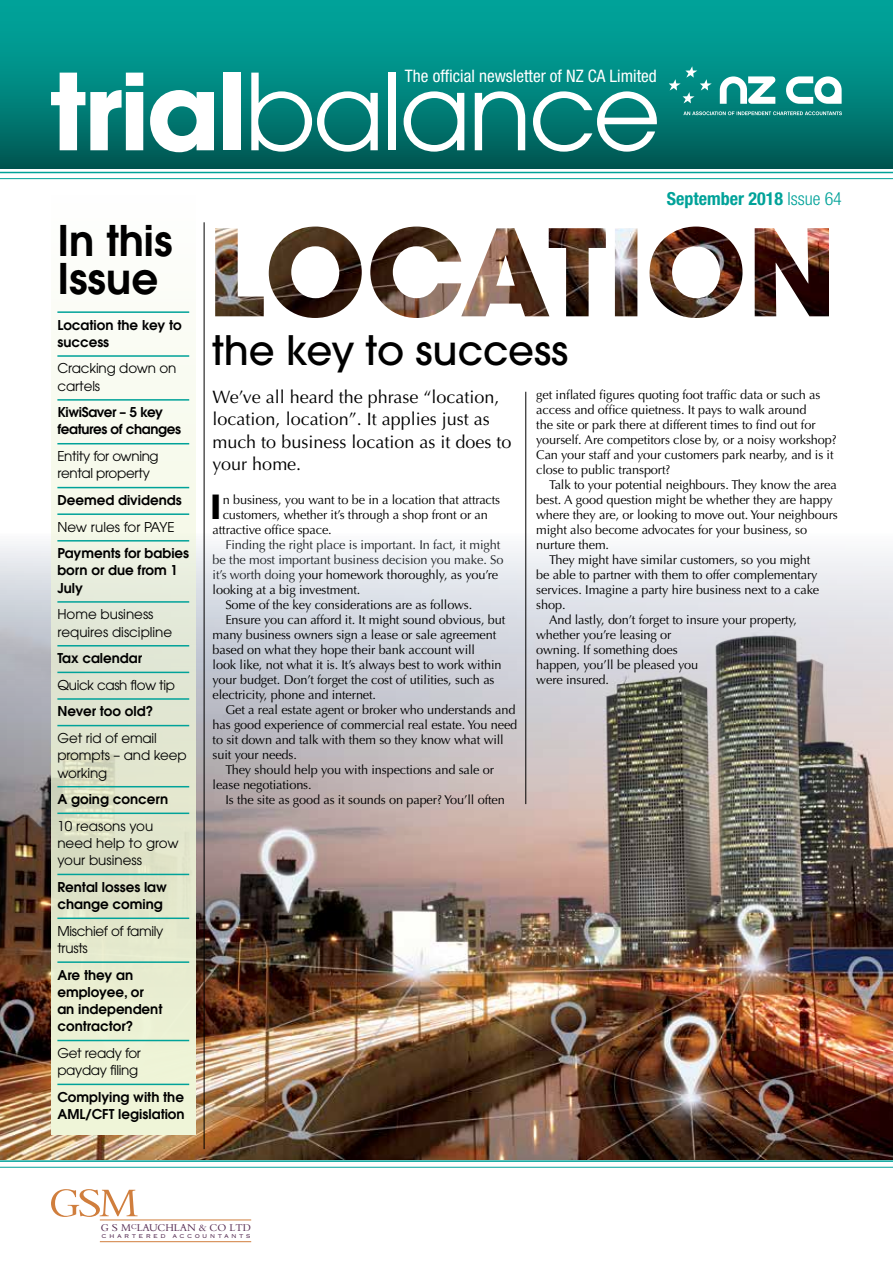
<style>
.page{position:relative;width:893px;height:1263px;background:#fff}
.page>*{position:absolute;margin:0;border:0;box-sizing:border-box;transform-origin:0 0}
.t1{font:600 42px/37.5px "Avant Garde";color:#000}
.t2{font:500 40.35px "Avant Garde";color:#000}
.t3{font:700 33px "Avant Garde";color:#000}
.t4{font:18px/22.5px "Optima";color:#000}
.t5{font:700 condensed 18px "Helvetica Neue";color:#00a299}
.t6{font:condensed 17.25px "Helvetica Neue";color:#fff}
.t7{font:13.5px/17.2px "Avant Garde";letter-spacing:-.01em;color:#000}
.t8{font:600 13.5px/17.2px "Avant Garde";color:#000}
.t9{font:600 13.5px/17.2px "Avant Garde";letter-spacing:-.025em;color:#000}
.t10{font:12.75px/15px "Optima";letter-spacing:-.01em;color:#000}
.t11{font:12.75px "Optima";letter-spacing:-.01em;color:#212529}
.t12{font:10.8px "Bembo";color:#53284f}
.t13{font:7.2px "Copperplate Thirty Two BC";letter-spacing:.32em;color:#53284f}
.s1{font-weight:300}
.s2{color:#212529}
</style>
<div class="page">
<hr style="left:100px;top:1220px;width:151px;height:1px;background:#d07e3d">
<hr style="left:100px;top:1241px;width:151px;height:1px;background:#d07e3d">
<svg style="left:51px;top:1189px;width:87px;height:28px"></svg>
<img style="left:0;top:635px;width:893px;height:524px">
<hr style="left:204px;top:222px;width:1px;height:927px;background:#000">
<svg style="left:51px;top:311px;width:145px;height:823px;background:#e8edd9"></svg>
<hr style="left:57px;top:311px;width:132px;height:2px;background:#00a299">
<hr style="left:57px;top:355px;width:132px;height:2px;background:#00a299">
<hr style="left:57px;top:399px;width:132px;height:2px;background:#00a299">
<hr style="left:57px;top:443px;width:132px;height:1px;background:#00a299">
<hr style="left:57px;top:487px;width:132px;height:1px;background:#00a299">
<hr style="left:57px;top:513px;width:132px;height:2px;background:#00a299">
<hr style="left:57px;top:540px;width:132px;height:1px;background:#00a299">
<hr style="left:57px;top:601px;width:132px;height:2px;background:#00a299">
<hr style="left:57px;top:645px;width:132px;height:1px;background:#00a299">
<hr style="left:57px;top:672px;width:132px;height:1px;background:#00a299">
<hr style="left:57px;top:698px;width:132px;height:2px;background:#00a299">
<hr style="left:57px;top:725px;width:132px;height:1px;background:#00a299">
<hr style="left:57px;top:786px;width:132px;height:1px;background:#00a299">
<hr style="left:57px;top:812px;width:132px;height:2px;background:#00a299">
<hr style="left:57px;top:874px;width:132px;height:1px;background:#00a299">
<hr style="left:57px;top:917px;width:132px;height:2px;background:#00a299">
<hr style="left:57px;top:961px;width:132px;height:2px;background:#00a299">
<hr style="left:57px;top:1040px;width:132px;height:1px;background:#00a299">
<hr style="left:57px;top:1083px;width:132px;height:2px;background:#00a299">
<div style="left:0;top:0;width:893px;height:169px;background:linear-gradient(to bottom,#00ada4,#015d58)"></div>
<svg style="left:51px;top:73px;width:92px;height:77px"></svg>
<svg style="left:150px;top:90px;width:64px;height:62px"></svg>
<div style="left:224px;top:73px;width:17px;height:77px;background:#fff"></div>
<svg style="left:251px;top:73px;width:127px;height:79px"></svg>
<div style="left:388px;top:73px;width:7px;height:77px;background:#fff"></div>
<svg style="left:404px;top:91px;width:60px;height:61px"></svg>
<svg style="left:475px;top:91px;width:50px;height:59px"></svg>
<svg style="left:533px;top:91px;width:124px;height:61px"></svg>
<hr style="left:0;top:172px;width:893px;height:1px;background:#00a299">
<hr style="left:0;top:178px;width:893px;height:1px;background:#00a299">
<svg style="left:683px;top:111px;width:159px;height:4px"></svg>
<svg style="left:720px;top:76px;width:122px;height:28px"></svg>
<svg style="left:669px;top:66px;width:43px;height:37px;background:#1d9791"></svg>
<hr style="left:0;top:1160px;width:893px;height:2px;background:#00a299">
<hr style="left:0;top:1167px;width:893px;height:1px;background:#00a299">
<img style="left:215px;top:227px;width:614px;height:91px">
<hr style="left:525px;top:392px;width:1px;height:412px;background:#000">
<h3 class="t6" style="left:405px;top:65px;width:253px">The official newsletter of NZ CA Limited</h3>
<h1 class="t1" style="left:57px;top:221px;width:117px">In this<br>Issue</h1>
<p class="t8" style="left:57px;top:316px;width:126px">Location the key to success</p>
<p class="t7" style="left:57px;top:360px;width:121px">Cracking down on cartels</p>
<p class="t9" style="left:57px;top:403px;width:125px">KiwiSaver – 5 key features of changes</p>
<p class="t7" style="left:57px;top:447px;width:103px">Entity for owning rental property</p>
<p class="t8" style="left:57px;top:491px;width:126px">Deemed dividends</p>
<p class="t7" style="left:57px;top:518px;width:119px">New rules for PAYE</p>
<p class="t8" style="left:57px;top:544px;width:133px">Payments for babies born or due from 1<br>July</p>
<p class="t7" style="left:57px;top:606px;width:116px">Home business requires discipline</p>
<p class="t8" style="left:57px;top:649px;width:86px">Tax calendar</p>
<p class="t7" style="left:57px;top:676px;width:119px">Quick cash flow tip</p>
<p class="t8" style="left:57px;top:702px;width:97px">Never too old?</p>
<p class="t7" style="left:57px;top:729px;width:131px">Get rid of email prompts – and keep working</p>
<p class="t8" style="left:57px;top:790px;width:112px">A going concern</p>
<p class="t7" style="left:57px;top:817px;width:123px">10 reasons you need help to grow your business</p>
<p class="t8" style="left:57px;top:878px;width:111px">Rental losses law change coming</p>
<p class="t7" style="left:57px;top:922px;width:108px">Mischief of family trusts</p>
<p class="t8" style="left:57px;top:966px;width:107px">Are they an employee, or an independent contractor?</p>
<p class="t7" style="left:57px;top:1044px;width:85px">Get ready for payday filing</p>
<p class="t8" style="left:57px;top:1088px;width:129px">Complying with the<br>AML/CFT legislation</p>
<h3 class="t5" style="left:667px;top:188px;width:177px">September 2018 <span class="s1">Issue 64</span></h3>
<h2 class="t2" style="left:213px;top:325px;width:357px">the key to success</h2>
<h3 class="t4" style="left:213px;top:385px;width:300px">We’ve all heard the phrase “location, location, location”. It applies just as much to business location as it does to your home.</h3>
<h3 class="t3" style="left:210px;top:485px;width:12px">I</h3>
<p class="t10" style="left:223px;top:492px;width:279px">n business, you want to be in a location that attracts</p>
<p class="t10" style="left:536px;top:387px;width:302px">get inflated figures quoting foot traffic data or such as access and office quietness. It pays to walk around<br>the site or park there at different times to find out for yourself. Are competitors close by, or a noisy workshop?<br>Can your staff and your customers park nearby, and is it close to public transport?</p>
<p class="t10" style="left:549px;top:477px;width:289px">Talk to your potential neighbours. They know the area</p>
<p class="t10" style="left:536px;top:492px;width:298px">best. A good question might be whether they are happy</p>
<p class="t10" style="left:536px;top:507px;width:303px">where they are, or looking to move out. Your neighbours</p>
<p class="t10" style="left:536px;top:522px;width:272px">might also become advocates for your business, so</p>
<p class="t10" style="left:536px;top:537px;width:74px">nurture them.</p>
<p class="t10" style="left:549px;top:552px;width:263px">They might have similar customers, so you might</p>
<p class="t10" style="left:536px;top:567px;width:283px">be able to partner with them to offer complementary</p>
<p class="t10" style="left:536px;top:582px;width:285px">services. Imagine a party hire business next to a cake</p>
<p class="t10" style="left:536px;top:597px;width:31px">shop.</p>
<p class="t10" style="left:549px;top:612px;width:250px">And lastly, don’t forget to insure your property,</p>
<p class="t10" style="left:536px;top:627px;width:137px">whether you’re leasing or</p>
<p class="t10" style="left:536px;top:642px;width:143px">owning. If something does</p>
<p class="t10" style="left:536px;top:657px;width:163px">happen, you’ll be pleased you</p>
<p class="t10" style="left:536px;top:672px;width:74px">were insured.</p>
<p class="t10" style="left:223px;top:507px;width:267px">customers, whether it’s through a shop front or an</p>
<p class="t10" style="left:213px;top:522px;width:121px">attractive office space.</p>
<p class="t11" style="left:225px;top:537px;width:276px">Finding the right place is important. In fact, it might</p>
<p class="t11" style="left:213px;top:552px;width:292px">be the most important business decision you make. So</p>
<p class="t10" style="left:213px;top:567px;width:287px"><span class="s2">it’s worth doing</span> your homework thoroughly, as you’re</p>
<p class="t10" style="left:213px;top:582px;width:149px">looking at a big investment.</p>
<p class="t10" style="left:225px;top:597px;width:248px">Some of the key considerations are as follows.</p>
<p class="t10" style="left:225px;top:612px;width:282px">Ensure you can afford it. It might sound obvious, but</p>
<p class="t10" style="left:213px;top:627px;width:285px">many business owners sign a lease or sale agreement</p>
<p class="t10" style="left:213px;top:642px;width:264px">based on what they hope their bank account will</p>
<p class="t10" style="left:213px;top:657px;width:290px">look like, not what it is. It’s always best to work within</p>
<p class="t10" style="left:213px;top:672px;width:283px">your budget. Don’t forget the cost of utilities, such as</p>
<p class="t10" style="left:213px;top:687px;width:165px">electricity, phone and internet.</p>
<p class="t10" style="left:225px;top:702px;width:292px">Get a real estate agent or broker who understands and</p>
<p class="t10" style="left:213px;top:717px;width:306px">has good experience of commercial real estate. You need</p>
<p class="t10" style="left:213px;top:732px;width:293px">to sit down and talk with them so they know what will</p>
<p class="t10" style="left:213px;top:747px;width:86px">suit your needs.</p>
<p class="t10" style="left:225px;top:762px;width:270px">They should help you with inspections and sale or</p>
<p class="t10" style="left:213px;top:777px;width:101px">lease negotiations.</p>
<p class="t10" style="left:225px;top:792px;width:281px">Is the site as good as it sounds on paper? You’ll often</p>
<p class="t12" style="left:101px;top:1221px;width:152px">G S M<sup>C</sup>LAUCHLAN &amp; CO LTD</p>
<p class="t13" style="left:102px;top:1232px;width:151px">CHARTERED ACCOUNTANTS</p>
</div>
